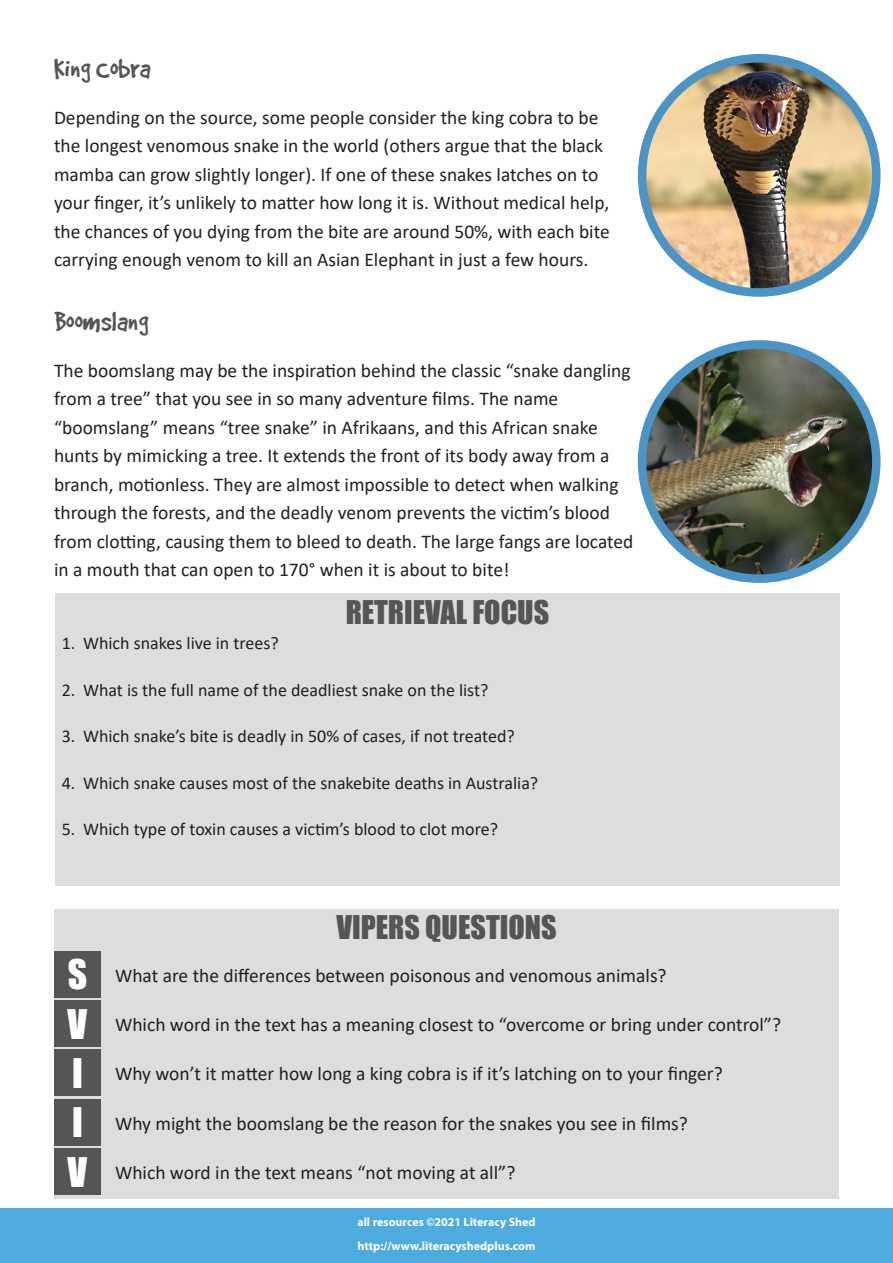
<style>
.page{position:relative;width:893px;height:1263px;background:#fff}
.page>*{position:absolute;margin:0;border:0;box-sizing:border-box;transform-origin:0 0}
.t1{font:30px "Impact";color:#545554}
.t2{font:30px "Good Dog Plain";color:#545554}
.t3{font:19.5px/28.5px "Calibri";color:#231f20}
.t4{font:18px "Calibri";color:#231f20}
.t5{font:700 12px/24px "Myriad Pro";color:#fff}
.s1{font-family:"Impact";font-size:37.5px;color:#fff}
</style>
<div class="page">
<div style="left:0;top:1209px;width:893px;height:54px;background:#4eabe0"></div>
<div style="left:55px;top:593px;width:785px;height:293px;background:#ddddde"></div>
<div style="left:54px;top:909px;width:785px;height:289px;background:#ddddde"></div>
<div style="left:54px;top:951px;width:47px;height:47px;background:#545555"></div>
<div style="left:54px;top:1000px;width:47px;height:47px;background:#545555"></div>
<div style="left:54px;top:1049px;width:47px;height:47px;background:#545555"></div>
<div style="left:54px;top:1099px;width:47px;height:47px;background:#545555"></div>
<div style="left:54px;top:1148px;width:47px;height:47px;background:#545555"></div>
<img style="left:642px;top:344px;width:234px;height:235px;border-radius:117px">
<div style="left:638px;top:340px;width:242px;height:243px;border:9px solid #4c93c6;border-radius:50%"></div>
<img style="left:642px;top:58px;width:234px;height:234px;border-radius:117px">
<div style="left:638px;top:54px;width:242px;height:243px;border:9px solid #4c93c6;border-radius:50%"></div>
<h1 class="t2" style="left:54px;top:54px;width:98px">King Cobra</h1>
<p class="t3" style="left:54px;top:102px;width:557px">Depending on the source, some people consider the king cobra to be the longest venomous snake in the world (others argue that the black mamba can grow slightly longer). If one of these snakes latches on to your finger, it’s unlikely to matter how long it is. Without medical help, the chances of you dying from the bite are around 50%, with each bite carrying enough venom to kill an Asian Elephant in just a few hours.</p>
<h1 class="t2" style="left:54px;top:307px;width:96px">Boomslang</h1>
<p class="t3" style="left:54px;top:355px;width:581px">The boomslang may be the inspiration behind the classic “snake dangling from a tree” that you see in so many adventure films. The name “boomslang” means “tree snake” in Afrikaans, and this African snake hunts by mimicking a tree. It extends the front of its body away from a branch, motionless. They are almost impossible to detect when walking through the forests, and the deadly venom prevents the victim’s blood from clotting, causing them to bleed to death. The large fangs are located in a mouth that can open to 170° when it is about to bite!</p>
<h1 class="t1" style="left:346px;top:589px;width:205px">RETRIEVAL FOCUS</h1>
<p class="t4" style="left:62px;top:631px;width:219px">1. Which snakes live in trees?</p>
<p class="t4" style="left:62px;top:677px;width:428px">2. What is the full name of the deadliest snake on the list?</p>
<p class="t4" style="left:62px;top:724px;width:455px">3. Which snake’s bite is deadly in 50% of cases, if not treated?</p>
<p class="t4" style="left:62px;top:770px;width:478px">4. Which snake causes most of the snakebite deaths in Australia?</p>
<p class="t4" style="left:62px;top:817px;width:438px">5. Which type of toxin causes a victim’s blood to clot more?</p>
<h1 class="t1" style="left:336px;top:904px;width:222px">VIPERS QUESTIONS</h1>
<p class="t3" style="left:68px;top:961px;width:600px"><span class="s1">S</span> What are the differences between poisonous and venomous animals?</p>
<p class="t3" style="left:68px;top:1010px;width:715px"><span class="s1">V</span> Which word in the text has a meaning closest to “overcome or bring under control”?</p>
<p class="t3" style="left:72px;top:1059px;width:652px"><span class="s1">I</span> Why won’t it matter how long a king cobra is if it’s latching on to your finger?</p>
<p class="t3" style="left:72px;top:1109px;width:617px"><span class="s1">I</span> Why might the boomslang be the reason for the snakes you see in films?</p>
<p class="t3" style="left:68px;top:1158px;width:449px"><span class="s1">V</span> Which word in the text means “not moving at all”?</p>
<p class="t5" style="left:357px;top:1209px;width:180px">all resources ©2021 Literacy Shed http://www.literacyshedplus.com</p>
</div>
